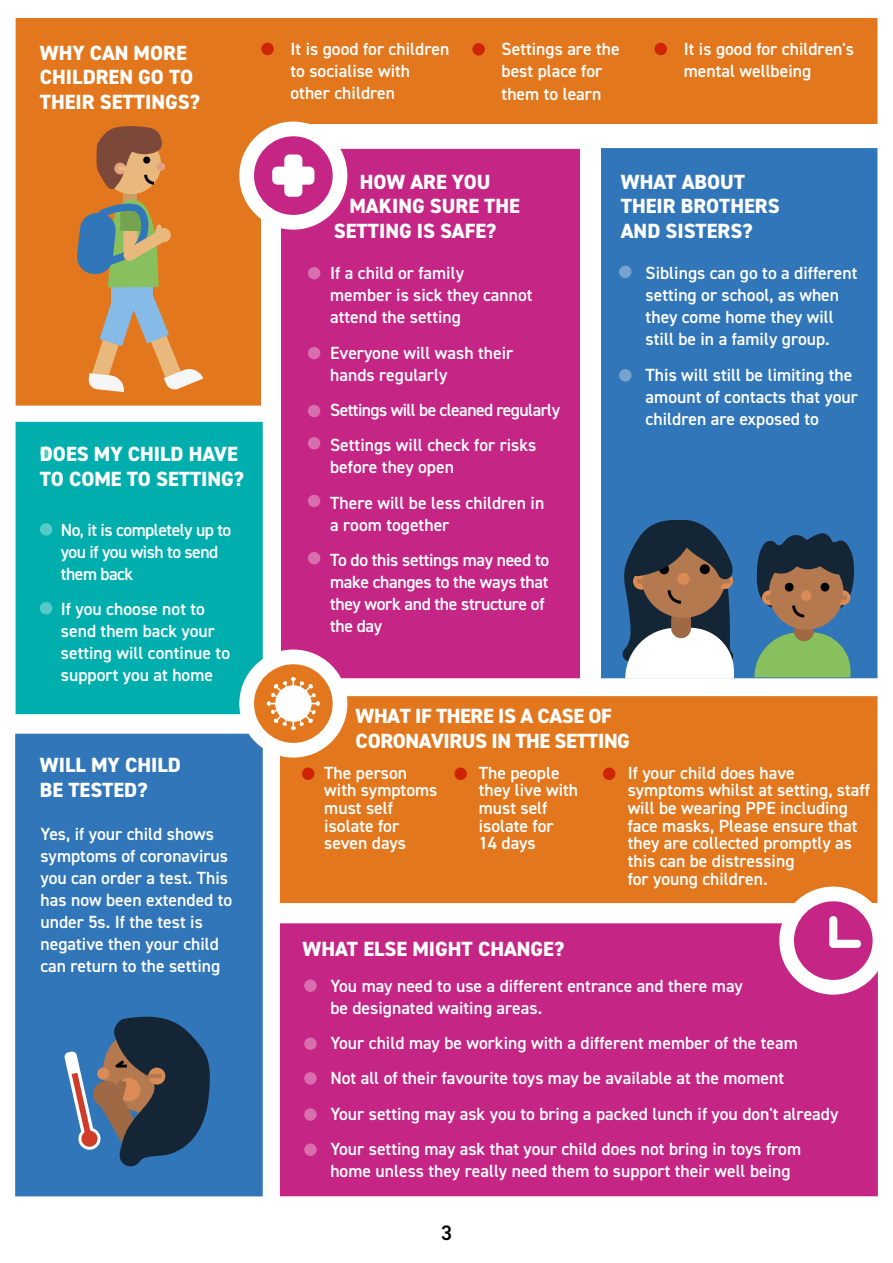
<style>
.page{position:relative;width:893px;height:1263px;background:#fff}
.page>*{position:absolute;margin:0;border:0;box-sizing:border-box;transform-origin:0 0}
.t1{font:600 21px "DIN2014";color:#000}
.t2{font:800 20.55px/24.8px "DIN2014";color:#fff}
.t3{font:800 20.55px/24.8px "DIN2014";letter-spacing:-.02em;color:#fff}
.t4{font:600 17.7px/22px "DIN2014";color:#fff}
.t5{font:600 17.7px/22px "DIN2014";letter-spacing:-.02em;color:#fff}
.t6{font:600 17.7px/35.4px "DIN2014";letter-spacing:-.035em;color:#fff}
.t7{font:600 17.7px/22px "DIN2014";letter-spacing:-.03em;color:#fff}
</style>
<div class="page">
<div style="left:15px;top:18px;width:863px;height:388px;background:#e2771d"></div>
<div style="left:601px;top:144px;width:277px;height:535px;background:#3176b8"></div>
<div style="left:15px;top:733px;width:248px;height:464px;background:#3176b8"></div>
<div style="left:281px;top:144px;width:300px;height:535px;background:#c52585"></div>
<div style="left:279px;top:923px;width:599px;height:274px;background:#c52585"></div>
<div style="left:279px;top:696px;width:599px;height:208px;background:#e2771d"></div>
<svg style="left:261px;top:43px;width:13px;height:12px"></svg>
<div style="left:308px;top:267px;width:12px;height:12px;background:#d86eae;border-radius:50%"></div>
<div style="left:619px;top:266px;width:12px;height:12px;background:#76a4cf;border-radius:50%"></div>
<div style="left:619px;top:369px;width:12px;height:13px;background:#76a4cf;border-radius:50%"></div>
<div style="left:308px;top:347px;width:12px;height:12px;background:#d86eae;border-radius:50%"></div>
<div style="left:308px;top:405px;width:12px;height:12px;background:#d86eae;border-radius:50%"></div>
<div style="left:308px;top:437px;width:12px;height:12px;background:#d86eae;border-radius:50%"></div>
<div style="left:308px;top:495px;width:12px;height:12px;background:#d86eae;border-radius:50%"></div>
<div style="left:308px;top:552px;width:12px;height:12px;background:#d86eae;border-radius:50%"></div>
<svg style="left:304px;top:979px;width:13px;height:13px"></svg>
<svg style="left:304px;top:1037px;width:13px;height:13px"></svg>
<div style="left:304px;top:1072px;width:13px;height:12px;background:#d86eae;border-radius:50%"></div>
<svg style="left:304px;top:1143px;width:13px;height:13px"></svg>
<div style="left:472px;top:43px;width:13px;height:12px;background:#ce2403;border-radius:50%"></div>
<svg style="left:654px;top:43px;width:13px;height:12px"></svg>
<svg style="left:622px;top:519px;width:112px;height:160px"></svg>
<svg style="left:754px;top:632px;width:96px;height:45px;background:#76b16d"></svg>
<div style="left:794px;top:621px;width:20px;height:20px;background:#9e6944;border-radius:50%"></div>
<div style="left:769px;top:555px;width:75px;height:75px;background:#b5794f;border-radius:50%"></div>
<svg style="left:756px;top:532px;width:98px;height:87px"></svg>
<svg style="left:779px;top:886px;width:99px;height:109px"></svg>
<svg style="left:64px;top:1015px;width:146px;height:152px;background:#42576f"></svg>
<div style="left:148px;top:1068px;width:17px;height:16px;background:#db8c56;border-radius:50%"></div>
<hr style="left:148px;top:1074px;width:14px;height:4px;background:#b5794f">
<div style="left:829px;top:916px;width:8px;height:32px;background:#fff;border-radius:4px"></div>
<div style="left:829px;top:940px;width:32px;height:8px;background:#fff;border-radius:4px"></div>
<svg style="left:302px;top:767px;width:12px;height:13px"></svg>
<svg style="left:454px;top:767px;width:13px;height:13px"></svg>
<svg style="left:603px;top:767px;width:12px;height:13px"></svg>
<div style="left:261px;top:216px;width:20px;height:442px;background:#fff"></div>
<div style="left:306px;top:124px;width:579px;height:20px;background:#fff"></div>
<svg style="left:239px;top:122px;width:108px;height:108px"></svg>
<div style="left:123px;top:188px;width:14px;height:14px;background:#ce9d66"></div>
<div style="left:101px;top:134px;width:60px;height:60px;background:#e8b87d;border-radius:50%"></div>
<div style="left:157px;top:163px;width:8px;height:8px;background:#e5a17f;border-radius:50%"></div>
<svg style="left:96px;top:126px;width:66px;height:64px"></svg>
<div style="left:114px;top:163px;width:12px;height:11px;background:#e5a17f;border-radius:50%"></div>
<div style="left:119px;top:166px;width:9px;height:5px;background:#e8b87d"></div>
<svg style="left:76px;top:200px;width:127px;height:192px;background:#bd8f59"></svg>
<svg style="left:304px;top:1108px;width:13px;height:13px"></svg>
<div style="left:15px;top:421px;width:248px;height:294px;background:#00aeae"></div>
<svg style="left:40px;top:446px;width:12px;height:13px"></svg>
<svg style="left:40px;top:523px;width:12px;height:13px"></svg>
<div style="left:581px;top:130px;width:20px;height:559px;background:#fff"></div>
<svg style="left:239px;top:649px;width:108px;height:109px"></svg>
<div style="left:40px;top:602px;width:12px;height:12px;background:#56c9c9;border-radius:50%"></div>
<p class="t2" style="left:40px;top:40px;width:161px">WHY CAN MORE<br>CHILDREN GO TO<br>THEIR SETTINGS?</p>
<p class="t4" style="left:684px;top:37px;width:172px">It is good for children's mental wellbeing</p>
<p class="t4" style="left:290px;top:37px;width:160px">It is good for children to socialise with other children</p>
<p class="t4" style="left:502px;top:38px;width:120px">Settings are the best place for them to learn</p>
<p class="t2" style="left:40px;top:442px;width:206px">DOES MY CHILD HAVE<br>TO COME TO SETTING?</p>
<p class="t7" style="left:61px;top:518px;width:172px">No, it is completely up to you if you wish to send them back</p>
<p class="t4" style="left:61px;top:597px;width:171px">If you choose not to send them back your setting will continue to support you at home</p>
<p class="t2" style="left:40px;top:753px;width:142px">WILL MY CHILD<br>BE TESTED?</p>
<p class="t4" style="left:41px;top:822px;width:193px">Yes, if your child shows symptoms of coronavirus you can order a test. This has now been extended to under 5s. If the test is negative then your child can return to the setting</p>
<p class="t2" style="left:360px;top:169px;width:132px">HOW ARE YOU</p>
<p class="t2" style="left:349px;top:194px;width:172px">MAKING SURE THE</p>
<p class="t2" style="left:334px;top:219px;width:164px">SETTING IS SAFE?</p>
<p class="t4" style="left:330px;top:261px;width:204px">If a child or family<br>member is sick they cannot attend the setting</p>
<p class="t4" style="left:330px;top:341px;width:185px">Everyone will wash their hands regularly</p>
<p class="t6" style="left:330px;top:392px;width:231px">Settings will be cleaned regularly<br>Settings will check for risks</p>
<p class="t4" style="left:330px;top:449px;width:216px;line-height:35.4px">before they open<br>There will be less children in</p>
<p class="t5" style="left:330px;top:507px;width:221px;line-height:35.4px">a room together<br>To do this settings may need to</p>
<p class="t5" style="left:330px;top:571px;width:220px">make changes to the ways that they work and the structure of the day</p>
<p class="t2" style="left:621px;top:169px;width:160px">WHAT ABOUT<br>THEIR BROTHERS<br>AND SISTERS?</p>
<p class="t4" style="left:646px;top:261px;width:213px">Siblings can go to a different setting or school, as when they come home they will still be in a family group.</p>
<p class="t4" style="left:646px;top:363px;width:214px">This will still be limiting the amount of contacts that your children are exposed to</p>
<p class="t3" style="left:356px;top:704px;width:276px">WHAT IF THERE IS A CASE OF<br>CORONAVIRUS IN THE SETTING</p>
<p class="t4" style="left:324px;top:763px;width:115px;line-height:17.7px">The person with symptoms must self isolate for seven days</p>
<p class="t4" style="left:479px;top:763px;width:101px;line-height:17.7px">The people they live with must self isolate for<br>14 days</p>
<p class="t4" style="left:628px;top:763px;width:244px;line-height:17.7px">If your child does have symptoms whilst at setting, staff will be wearing PPE including face masks, Please ensure that they are collected promptly as this can be distressing<br>for young children.</p>
<p class="t2" style="left:303px;top:936px;width:263px">WHAT ELSE MIGHT CHANGE?</p>
<p class="t4" style="left:330px;top:974px;width:414px">You may need to use a different entrance and there may be designated waiting areas.</p>
<p class="t4" style="left:330px;top:1025px;width:510px;line-height:35.4px">Your child may be working with a different member of the team<br>Not all of their favourite toys may be available at the moment<br>Your setting may ask you to bring a packed lunch if you don't already Your setting may ask that your child does not bring in toys from</p>
<p class="t4" style="left:330px;top:1160px;width:462px">home unless they really need them to support their well being</p>
<p class="t1" style="left:441px;top:1219px;width:12px">3</p>
</div>
